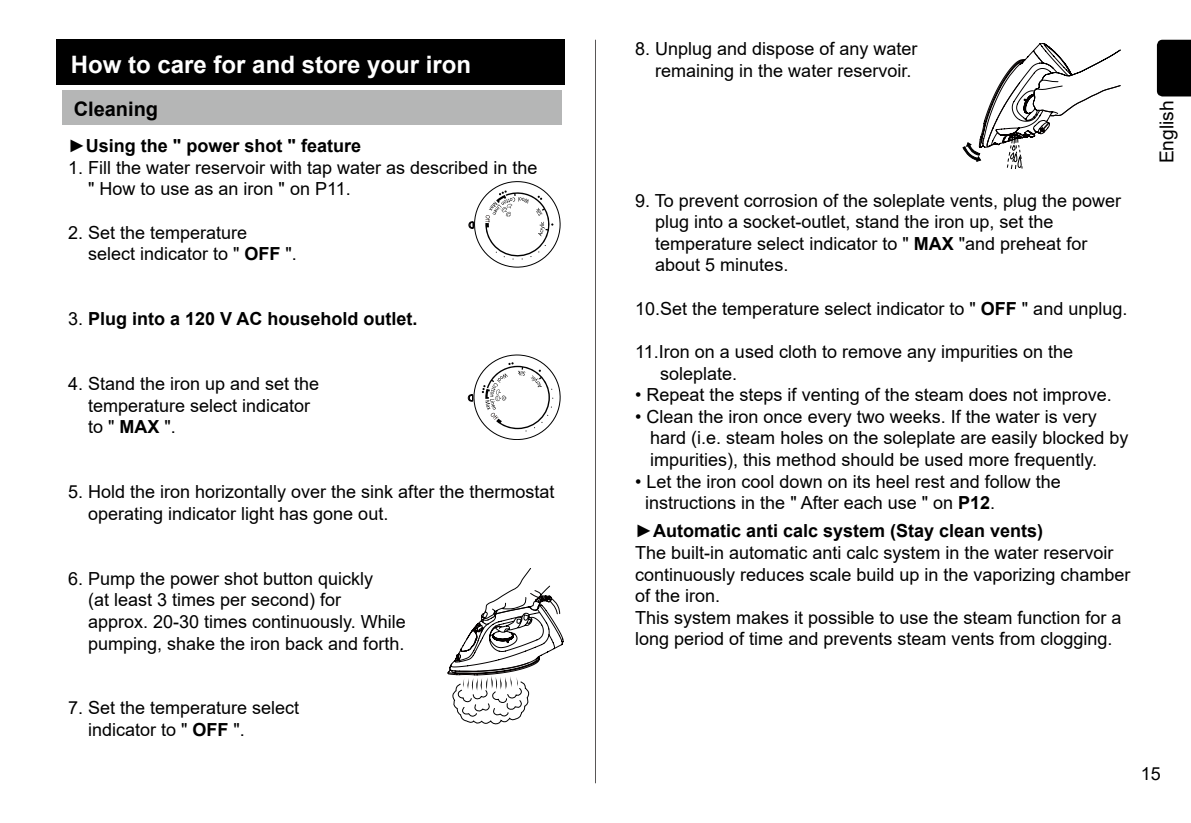
<style>
.page{position:relative;width:1191px;height:823px;background:#fff}
.page>*{position:absolute;margin:0;border:0;box-sizing:border-box;transform-origin:0 0}
.t1{font:700 24px "Arial";color:#fff}
.t2{font:700 20px "Arial";color:#000}
.t3{font:19.2px "Arial";color:#000}
.t4{font:18px/21.6px "Arial";color:#000}
.t5{font:700 18px "Arial";color:#000}
.s1{font-weight:700}
.s2{font-weight:400}
</style>
<div class="page">
<div style="left:1156px;top:40px;width:35px;height:56px;background:#000"></div>
<hr style="left:595px;top:40px;width:1px;height:742px;background:#595757">
<div style="left:57px;top:40px;width:508px;height:45px;background:#000"></div>
<div style="left:62px;top:91px;width:500px;height:34px;background:#b5b6b6"></div>
<svg style="left:962px;top:43px;width:158px;height:126px"></svg>
<svg style="left:468px;top:181px;width:92px;height:86px"></svg>
<svg style="left:448px;top:568px;width:115px;height:155px"></svg>
<svg style="left:468px;top:354px;width:92px;height:85px"></svg>
<h1 class="t1" style="left:71px;top:47px;width:402px">How to care for and store your iron</h1>
<p class="t2" style="left:74px;top:95px;width:86px">Cleaning</p>
<p class="t5" style="left:68px;top:133px;width:294px">►Using the " power shot " feature</p>
<p class="t4" style="left:88px;top:156px;width:451px;text-indent:-20px">1. Fill the water reservoir with tap water as described in the " How to use as an iron " on P11.</p>
<p class="t4" style="left:88px;top:221px;width:210px;text-indent:-20px">2. Set the temperature select indicator to " <span class="s1">OFF</span> ".</p>
<p class="t5" style="left:68px;top:306px;width:351px"><span class="s2">3.</span> Plug into a 120 V AC household outlet.</p>
<p class="t4" style="left:88px;top:372px;width:233px;text-indent:-20px">4. Stand the iron up and set the temperature select indicator to " <span class="s1">MAX</span> ".</p>
<p class="t4" style="left:88px;top:480px;width:468px;text-indent:-20px">5. Hold the iron horizontally over the sink after the thermostat operating indicator light has gone out.</p>
<p class="t4" style="left:88px;top:567px;width:319px;text-indent:-20px">6. Pump the power shot button quickly<br>(at least 3 times per second) for<br>approx. 20-30 times continuously. While pumping, shake the iron back and forth.</p>
<p class="t4" style="left:88px;top:696px;width:213px;text-indent:-20px">7. Set the temperature select indicator to " <span class="s1">OFF</span> ".</p>
<p class="t4" style="left:655px;top:38px;width:264px;text-indent:-20px">8. Unplug and dispose of any water remaining in the water reservoir.</p>
<p class="t4" style="left:655px;top:189px;width:467px;text-indent:-20px">9. To prevent corrosion of the soleplate vents, plug the power plug into a socket-outlet, stand the iron up, set the temperature select indicator to " <span class="s1">MAX</span> "and preheat for about 5 minutes.</p>
<p class="t4" style="left:635px;top:297px;width:494px">10.Set the temperature select indicator to " <span class="s1">OFF</span> " and unplug.</p>
<p class="t4" style="left:660px;top:340px;width:414px;text-indent:-25px">11.Iron on a used cloth to remove any impurities on the soleplate.</p>
<p class="t4" style="left:635px;top:383px;width:478px">• Repeat the steps if venting of the steam does not improve.</p>
<p class="t4" style="left:650px;top:405px;width:480px;text-indent:-15px">• Clean the iron once every two weeks. If the water is very hard (i.e. steam holes on the soleplate are easily blocked by impurities), this method should be used more frequently.</p>
<p class="t4" style="left:645px;top:470px;width:417px;text-indent:-10px">• Let the iron cool down on its heel rest and follow the instructions in the " After each use " on <span class="s1">P12</span>.</p>
<p class="t4" style="left:635px;top:519px;width:497px">►<span class="s1">Automatic anti calc system (Stay clean vents)<br></span>The built-in automatic anti calc system in the water reservoir continuously reduces scale build up in the vaporizing chamber of the iron.<br>This system makes it possible to use the steam function for a long period of time and prevents steam vents from clogging.</p>
<p class="t3" style="left:1153px;top:163px;width:64px;rotate:-90deg">English</p>
<p class="t4" style="left:1140px;top:762px;width:22px">15</p>
</div>
